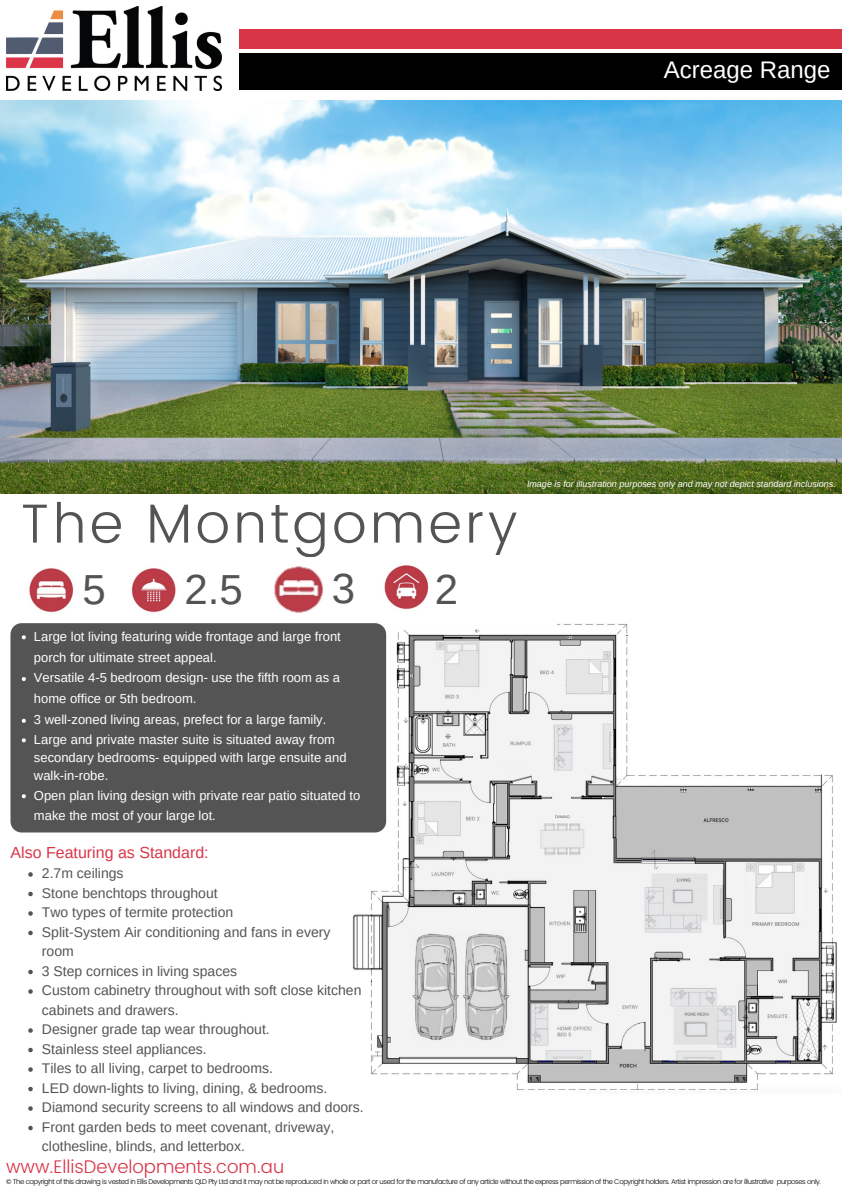
<style>
.page{position:relative;width:842px;height:1191px;background:#fff}
.page>*{position:absolute;margin:0;border:0;box-sizing:border-box;transform-origin:0 0}
.t1{font:300 55px "Poppins";letter-spacing:.06em;color:#545454}
.t2{font:42px "Arimo";color:#545454}
.t3{font:24px "Arimo";color:#fff}
.t4{font:300 18.3px "Poppins";color:#d93548}
.t5{font:16px "Arimo";color:#d93548}
.t6{font:14px/19.5px "Arimo";color:#545454}
.t7{font:13px/20.9px "Arimo";color:#fff}
.t8{font:italic 9px "Arimo";color:#fff}
.t9{font:300 7px "Poppins";letter-spacing:-.055em;color:#000}
</style>
<div class="page">
<img style="left:338px;top:624px;width:499px;height:466px">
<img style="left:29px;top:568px;width:380px;height:60px">
<div style="left:77px;top:571px;width:38px;height:37px;background:#fff"></div>
<div style="left:184px;top:569px;width:37px;height:37px;background:#fff"></div>
<div style="left:231px;top:557px;width:92px;height:60px;background:#fff"></div>
<img style="left:0;top:101px;width:842px;height:392px">
<img style="left:267px;top:566px;width:61px;height:54px">
<img style="left:6px;top:7px;width:215px;height:84px">
<div style="left:239px;top:53px;width:603px;height:37px;background:#000"></div>
<div style="left:239px;top:29px;width:603px;height:20px;background:#d93548"></div>
<svg style="left:28px;top:872px;width:5px;height:4px"></svg>
<svg style="left:28px;top:891px;width:5px;height:5px"></svg>
<svg style="left:28px;top:911px;width:5px;height:4px"></svg>
<svg style="left:28px;top:930px;width:5px;height:5px"></svg>
<svg style="left:28px;top:969px;width:5px;height:5px"></svg>
<svg style="left:28px;top:989px;width:5px;height:4px"></svg>
<svg style="left:28px;top:1028px;width:5px;height:4px"></svg>
<svg style="left:28px;top:1047px;width:5px;height:5px"></svg>
<svg style="left:28px;top:1067px;width:5px;height:4px"></svg>
<svg style="left:28px;top:1086px;width:5px;height:5px"></svg>
<svg style="left:28px;top:1106px;width:5px;height:4px"></svg>
<svg style="left:28px;top:1125px;width:5px;height:5px"></svg>
<img style="left:377px;top:565px;width:52px;height:59px">
<div style="left:10px;top:623px;width:376px;height:209px;background:#545454;border-radius:11px"></div>
<svg style="left:22px;top:635px;width:4px;height:4px"></svg>
<svg style="left:22px;top:677px;width:4px;height:4px"></svg>
<svg style="left:22px;top:718px;width:4px;height:4px"></svg>
<svg style="left:22px;top:738px;width:4px;height:4px"></svg>
<svg style="left:22px;top:794px;width:4px;height:4px"></svg>
<p class="t3" style="left:664px;top:57px;width:168px">Acreage Range</p>
<p class="t1" style="left:20px;top:491px;width:499px">The Montgomery</p>
<p class="t2" style="left:82px;top:566px;width:25px">5</p>
<p class="t2" style="left:184px;top:566px;width:60px">2.5</p>
<p class="t2" style="left:332px;top:564px;width:25px">3</p>
<p class="t2" style="left:435px;top:566px;width:25px">2</p>
<p class="t7" style="left:34px;top:625px;width:308px">Large lot living featuring wide frontage and large front porch for ultimate street appeal.</p>
<p class="t7" style="left:34px;top:667px;width:308px">Versatile 4-5 bedroom design- use the fifth room as a home office or 5th bedroom.</p>
<p class="t7" style="left:34px;top:709px;width:294px">3 well-zoned living areas, prefect for a large family.</p>
<p class="t7" style="left:34px;top:730px;width:314px;line-height:18.2px">Large and private master suite is situated away from secondary bedrooms- equipped with large ensuite and walk-in-robe.</p>
<p class="t7" style="left:34px;top:784px;width:328px">Open plan living design with private rear patio situated to make the most of your large lot.</p>
<p class="t5" style="left:10px;top:843px;width:200px">Also Featuring as Standard:</p>
<p class="t6" style="left:42px;top:863px;width:83px">2.7m ceilings</p>
<p class="t6" style="left:42px;top:883px;width:177px">Stone benchtops throughout</p>
<p class="t6" style="left:42px;top:902px;width:193px">Two types of termite protection</p>
<p class="t6" style="left:42px;top:922px;width:290px">Split-System Air conditioning and fans in every room</p>
<p class="t6" style="left:42px;top:961px;width:197px">3 Step cornices in living spaces</p>
<p class="t6" style="left:42px;top:980px;width:321px">Custom cabinetry throughout with soft close kitchen cabinets and drawers.</p>
<p class="t6" style="left:42px;top:1019px;width:229px">Designer grade tap wear throughout.</p>
<p class="t6" style="left:42px;top:1039px;width:166px">Stainless steel appliances.</p>
<p class="t6" style="left:42px;top:1058px;width:232px">Tiles to all living, carpet to bedrooms.</p>
<p class="t6" style="left:42px;top:1078px;width:287px">LED down-lights to living, dining, &amp; bedrooms.</p>
<p class="t6" style="left:42px;top:1097px;width:323px">Diamond security screens to all windows and doors.</p>
<p class="t6" style="left:42px;top:1116px;width:294px">Front garden beds to meet covenant, driveway, clothesline, blinds, and letterbox.</p>
<p class="t8" style="left:527px;top:478px;width:310px">Image is for illustration purposes only and may not depict standard inclusions.</p>
<p class="t4" style="left:6px;top:1155px;width:280px">www.EllisDevelopments.com.au</p>
<p class="t9" style="left:6px;top:1177px;width:816px">© The copyright of this drawing is vested in Ellis Developments QLD Pty Ltd and it may not be reproduced in whole or part or used for the manufacture of any article without the express permission of the Copyright holders. Artist impression are for illustrative purposes only.</p>
</div>
